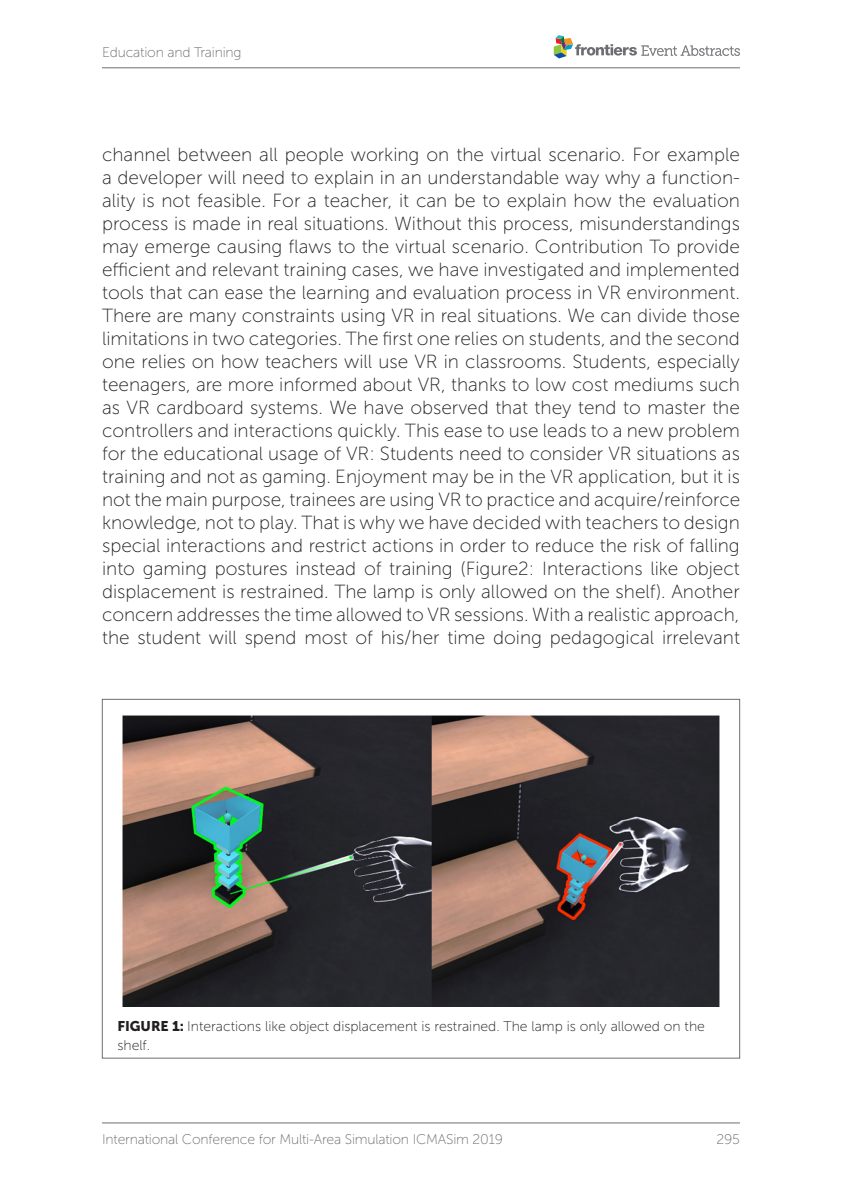
<style>
.page{position:relative;width:842px;height:1191px;background:#fff}
.page>*{position:absolute;margin:0;border:0;box-sizing:border-box;transform-origin:0 0}
.t1{font:19px/23px "Museo Sans 100";color:#231f20;text-align:justify}
.t2{font:14px/19px "Museo Sans 100";color:#231f20}
.t3{font:14px "Museo Sans 100";letter-spacing:-.015em;color:#6c6d70}
.s1{font-family:"Museo Sans 900"}
</style>
<div class="page">
<hr style="left:102px;top:1122px;width:638px;height:1px;background:#6c6d70">
<hr style="left:102px;top:67px;width:638px;height:1px;background:#6c6d70">
<svg style="left:554px;top:35px;width:186px;height:23px"></svg>
<img style="left:122px;top:715px;width:598px;height:291px">
<p class="t3" style="left:102px;top:44px;width:141px">Education and Training</p>
<p class="t1" style="left:102px;top:143px;width:640px">channel between all people working on the virtual scenario. For example a developer will need to explain in an understandable way why a function&shy;ality is not feasible. For a teacher, it can be to explain how the evaluation process is made in real situations. Without this process, misunderstandings may emerge causing flaws to the virtual scenario. Contribution To provide efficient and relevant training cases, we have investigated and implemented tools that can ease the learning and evaluation process in VR environment.<br>There are many constraints using VR in real situations. We can divide those limitations in two categories. The first one relies on students, and the second one relies on how teachers will use VR in classrooms. Students, especially teenagers, are more informed about VR, thanks to low cost mediums such as VR cardboard systems. We have observed that they tend to master the controllers and interactions quickly. This ease to use leads to a new problem for the educational usage of VR: Students need to consider VR situations as training and not as gaming. Enjoyment may be in the VR application, but it is not the main purpose, trainees are using VR to practice and acquire/reinforce knowledge, not to play. That is why we have decided with teachers to design special interactions and restrict actions in order to reduce the risk of falling into gaming postures instead of training (Figure2: Interactions like object displacement is restrained. The lamp is only allowed on the shelf). Another concern addresses the time allowed to VR sessions. With a realistic approach, the student will spend most of his/her time doing pedagogical irrelevant</p>
<p class="t2" style="left:117px;top:1017px;width:589px"><span class="s1">FIGURE 1:</span> Interactions like object displacement is restrained. The lamp is only allowed on the shelf.</p>
<p class="t3" style="left:102px;top:1131px;width:402px">International Conference for Multi-Area Simulation ICMASim 2019</p>
<p class="t3" style="left:716px;top:1131px;width:25px">295</p>
</div>
